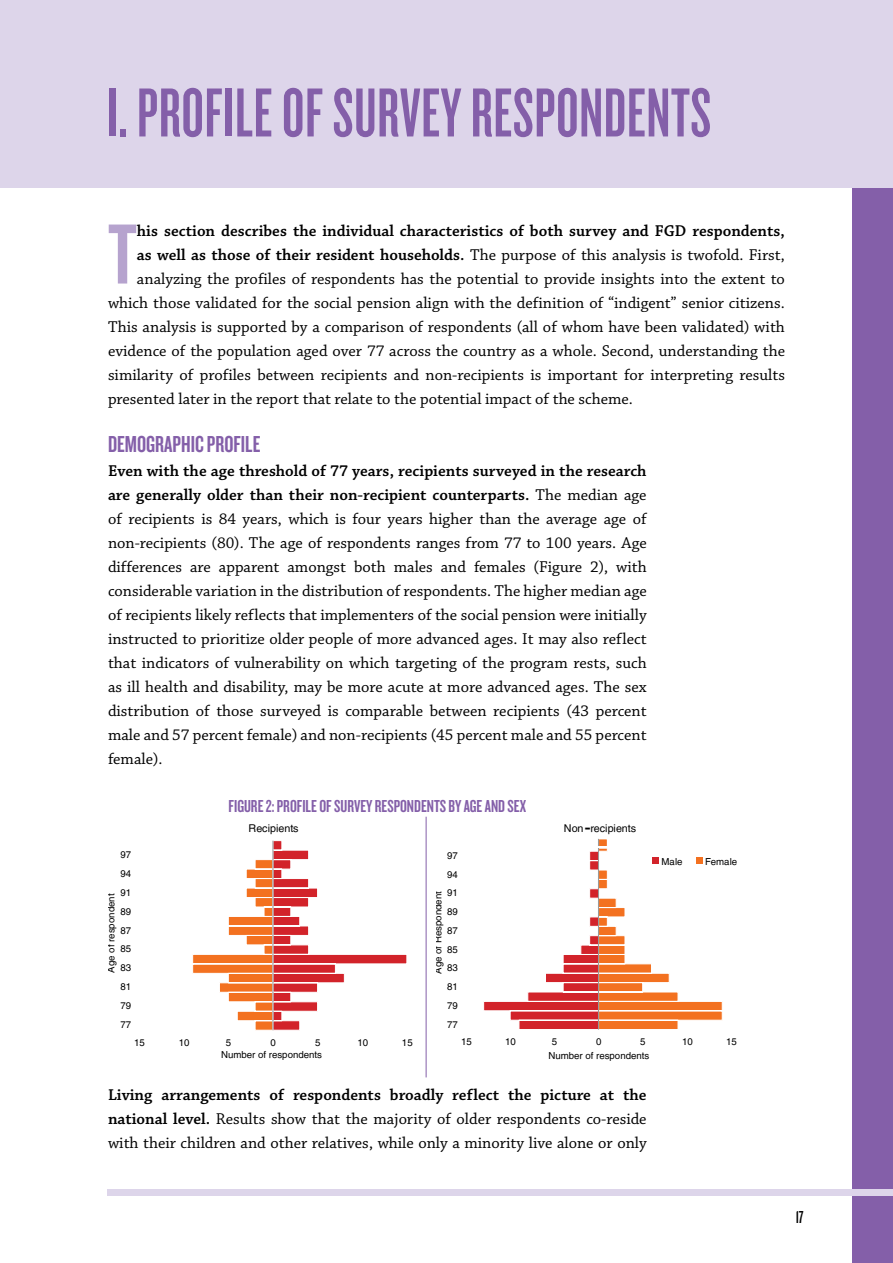
<style>
.page{position:relative;width:893px;height:1263px;background:#fff}
.page>*{position:absolute;margin:0;border:0;box-sizing:border-box;transform-origin:0 0}
.t1{font:88.5px "Knockout HTF48 Featherweight";color:#b6a3ce}
.t2{font:72px "Knockout HTF47 Bantamweight";letter-spacing:.01em;color:#845fa9}
.t3{font:24px "Knockout HTF48 Featherweight";color:#845fa9}
.t4{font:18px "Knockout HTF48 Featherweight";color:#845fa9}
.t5{font:18px "Knockout HTF47 Bantamweight";color:#000}
.t6{font:16.5px/24px "Chaparral Pro";color:#000;text-align:justify}
.t7{font:600 16.5px "Chaparral Pro";color:#000}
.t8{font:10.8px "Helvetica LT";color:#000}
.t9{font:9.75px "Helvetica LT";color:#000}
.t10{font:9.6px "Helvetica LT";color:#000}
.s1{font-weight:600}
.s2{font-size:19.35px}
</style>
<div class="page">
<div style="left:852px;top:0;width:41px;height:1263px;background:#845fa9"></div>
<div style="left:108px;top:1189px;width:785px;height:7px;background:#ddd5ea"></div>
<div style="left:0;top:0;width:893px;height:187px;background:#ddd5ea"></div>
<svg style="left:192px;top:840px;width:215px;height:191px"></svg>
<hr style="left:272px;top:841px;width:1px;height:189px;background:#999">
<svg style="left:483px;top:839px;width:240px;height:191px"></svg>
<hr style="left:426px;top:817px;width:1px;height:260px;background:#845fa9">
<h2 class="t2" style="left:107px;top:77px;width:584px">I. PROFILE OF SURVEY RESPONDENTS</h2>
<h1 class="t1" style="left:108px;top:210px;width:29px">T</h1>
<p class="t7" style="left:137px;top:221px;width:649px">his section describes the individual characteristics of both survey and FGD respondents,</p>
<p class="t6" style="left:137px;top:243px;width:649px"><span class="s1">as well as those of their resident households.</span> The purpose of this analysis is twofold. First,</p>
<p class="t6" style="left:137px;top:267px;width:649px">analyzing the profiles of respondents has the potential to provide insights into the extent to</p>
<p class="t6" style="left:108px;top:291px;width:678px">which those validated for the social pension align with the definition of “indigent” senior citizens.</p>
<p class="t6" style="left:108px;top:315px;width:678px">This analysis is supported by a comparison of respondents (all of whom have been validated) with</p>
<p class="t6" style="left:108px;top:339px;width:679px">evidence of the population aged over 77 across the country as a whole. Second, understanding the</p>
<p class="t6" style="left:108px;top:363px;width:678px">similarity of profiles between recipients and non-recipients is important for interpreting results</p>
<p class="t6" style="left:108px;top:387px;width:526px">presented later in the report that relate to the potential impact of the scheme.</p>
<h3 class="t3" style="left:108px;top:432px;width:154px">DEMOGRAPHIC PROFILE</h3>
<p class="t6" style="left:108px;top:459px;width:540px"><span class="s1">Even with the age threshold of 77 years, recipients surveyed in the research are generally older than their non-recipient counterparts.</span> The median age of recipients is 84 years, which is four years higher than the average age of non-recipients (80). The age of respondents ranges from 77 to 100 years. Age differences are apparent amongst both males and females (Figure 2), with considerable variation in the distribution of respondents. The higher median age of recipients likely reflects that implementers of the social pension were initially instructed to prioritize older people of more advanced ages. It may also reflect that indicators of vulnerability on which targeting of the program rests, such as ill health and disability, may be more acute at more advanced ages. The sex distribution of those surveyed is comparable between recipients (43 percent male and 57 percent female) and non-recipients (45 percent male and 55 percent female).</p>
<p class="t4" style="left:229px;top:797px;width:299px">FIGURE 2: PROFILE OF SURVEY RESPONDENTS BY AGE AND SEX</p>
<p class="t8" style="left:576px;top:567px;width:52px">Recipients</p>
<p class="t10" style="left:448px;top:594px;width:12px">97</p>
<p class="t9" style="left:448px;top:612px;width:12px">94</p>
<p class="t9" style="left:448px;top:615px;width:12px">94</p>
<p class="t10" style="left:448px;top:632px;width:12px">91</p>
<p class="t10" style="left:448px;top:635px;width:12px">91</p>
<p class="t10" style="left:433px;top:717px;width:80px;rotate:-90deg">Age of respondent</p>
<p class="t10" style="left:433px;top:720px;width:80px;rotate:-90deg">Age of respondent</p>
<p class="t10" style="left:448px;top:654px;width:12px">89</p>
<p class="t10" style="left:448px;top:669px;width:12px">87</p>
<p class="t10" style="left:448px;top:688px;width:12px">85</p>
<p class="t10" style="left:448px;top:707px;width:12px">83</p>
<p class="t10" style="left:448px;top:710px;width:12px">83</p>
<p class="t10" style="left:448px;top:726px;width:12px">81</p>
<p class="t10" style="left:448px;top:729px;width:12px">81</p>
<p class="t8" style="left:249px;top:822px;width:52px">Recipients</p>
<p class="t8" style="left:564px;top:822px;width:74px">Non<span class="s2">-</span>recipients</p>
<p class="t8" style="left:564px;top:825px;width:74px">Non<span class="s2">-</span>recipients</p>
<p class="t10" style="left:120px;top:849px;width:12px">97</p>
<p class="t10" style="left:447px;top:847px;width:12px">97</p>
<p class="t10" style="left:447px;top:850px;width:12px">97</p>
<p class="t10" style="left:662px;top:853px;width:22px">Male</p>
<p class="t10" style="left:705px;top:853px;width:34px">Female</p>
<p class="t10" style="left:662px;top:856px;width:22px">Male</p>
<p class="t10" style="left:705px;top:856px;width:34px">Female</p>
<p class="t9" style="left:120px;top:867px;width:12px">94</p>
<p class="t10" style="left:447px;top:866px;width:12px">94</p>
<p class="t10" style="left:447px;top:869px;width:12px">94</p>
<p class="t10" style="left:120px;top:887px;width:12px">91</p>
<p class="t10" style="left:106px;top:972px;width:80px;rotate:-90deg">Age of respondent</p>
<p class="t10" style="left:120px;top:906px;width:12px">89</p>
<p class="t10" style="left:120px;top:924px;width:12px">87</p>
<p class="t10" style="left:120px;top:943px;width:12px">85</p>
<p class="t10" style="left:120px;top:962px;width:12px">83</p>
<p class="t10" style="left:447px;top:884px;width:12px">91</p>
<p class="t10" style="left:432px;top:971px;width:84px;rotate:-90deg">Age of Respondent</p>
<p class="t10" style="left:447px;top:887px;width:12px">91</p>
<p class="t10" style="left:432px;top:974px;width:84px;rotate:-90deg">Age of Respondent</p>
<p class="t10" style="left:447px;top:903px;width:12px">89</p>
<p class="t10" style="left:447px;top:906px;width:12px">89</p>
<p class="t10" style="left:447px;top:922px;width:12px">87</p>
<p class="t10" style="left:447px;top:925px;width:12px">87</p>
<p class="t10" style="left:447px;top:941px;width:12px">85</p>
<p class="t10" style="left:447px;top:944px;width:12px">85</p>
<p class="t10" style="left:447px;top:959px;width:12px">83</p>
<p class="t10" style="left:447px;top:962px;width:12px">83</p>
<p class="t10" style="left:120px;top:981px;width:12px">81</p>
<p class="t9" style="left:447px;top:978px;width:12px">81</p>
<p class="t9" style="left:447px;top:981px;width:12px">81</p>
<p class="t10" style="left:120px;top:1000px;width:12px">79</p>
<p class="t10" style="left:447px;top:997px;width:12px">79</p>
<p class="t10" style="left:447px;top:1000px;width:12px">79</p>
<p class="t10" style="left:120px;top:1019px;width:12px">77</p>
<p class="t10" style="left:447px;top:1016px;width:12px">77</p>
<p class="t10" style="left:447px;top:1019px;width:12px">77</p>
<p class="t10" style="left:134px;top:1036px;width:12px">15</p>
<p class="t10" style="left:179px;top:1036px;width:12px">10</p>
<p class="t10" style="left:226px;top:1036px;width:7px">5</p>
<p class="t10" style="left:271px;top:1036px;width:7px">0</p>
<p class="t10" style="left:315px;top:1036px;width:7px">5</p>
<p class="t10" style="left:357px;top:1036px;width:12px">10</p>
<p class="t10" style="left:402px;top:1036px;width:12px">15</p>
<p class="t10" style="left:461px;top:1033px;width:12px">15</p>
<p class="t10" style="left:505px;top:1033px;width:12px">10</p>
<p class="t10" style="left:552px;top:1033px;width:7px">5</p>
<p class="t10" style="left:596px;top:1033px;width:7px">0</p>
<p class="t10" style="left:640px;top:1033px;width:7px">5</p>
<p class="t10" style="left:682px;top:1033px;width:12px">10</p>
<p class="t10" style="left:726px;top:1033px;width:12px">15</p>
<p class="t10" style="left:461px;top:1036px;width:12px">15</p>
<p class="t10" style="left:505px;top:1036px;width:12px">10</p>
<p class="t10" style="left:552px;top:1036px;width:7px">5</p>
<p class="t10" style="left:596px;top:1036px;width:7px">0</p>
<p class="t10" style="left:640px;top:1036px;width:7px">5</p>
<p class="t10" style="left:682px;top:1036px;width:12px">10</p>
<p class="t10" style="left:726px;top:1036px;width:12px">15</p>
<p class="t10" style="left:221px;top:1049px;width:102px">Number of respondents</p>
<p class="t10" style="left:548px;top:1046px;width:102px">Number of respondents</p>
<p class="t10" style="left:548px;top:1049px;width:102px">Number of respondents</p>
<p class="t6" style="left:108px;top:1083px;width:540px"><span class="s1">Living arrangements of respondents broadly reflect the picture at the national level.</span> Results show that the majority of older respondents co-reside with their children and other relatives, while only a minority live alone or only</p>
<p class="t10" style="left:334px;top:1108px;width:22px">Male</p>
<p class="t10" style="left:120px;top:1121px;width:12px">94</p>
<p class="t10" style="left:120px;top:1139px;width:12px">91</p>
<p class="t5" style="left:796px;top:1208px;width:9px">17</p>
</div>
